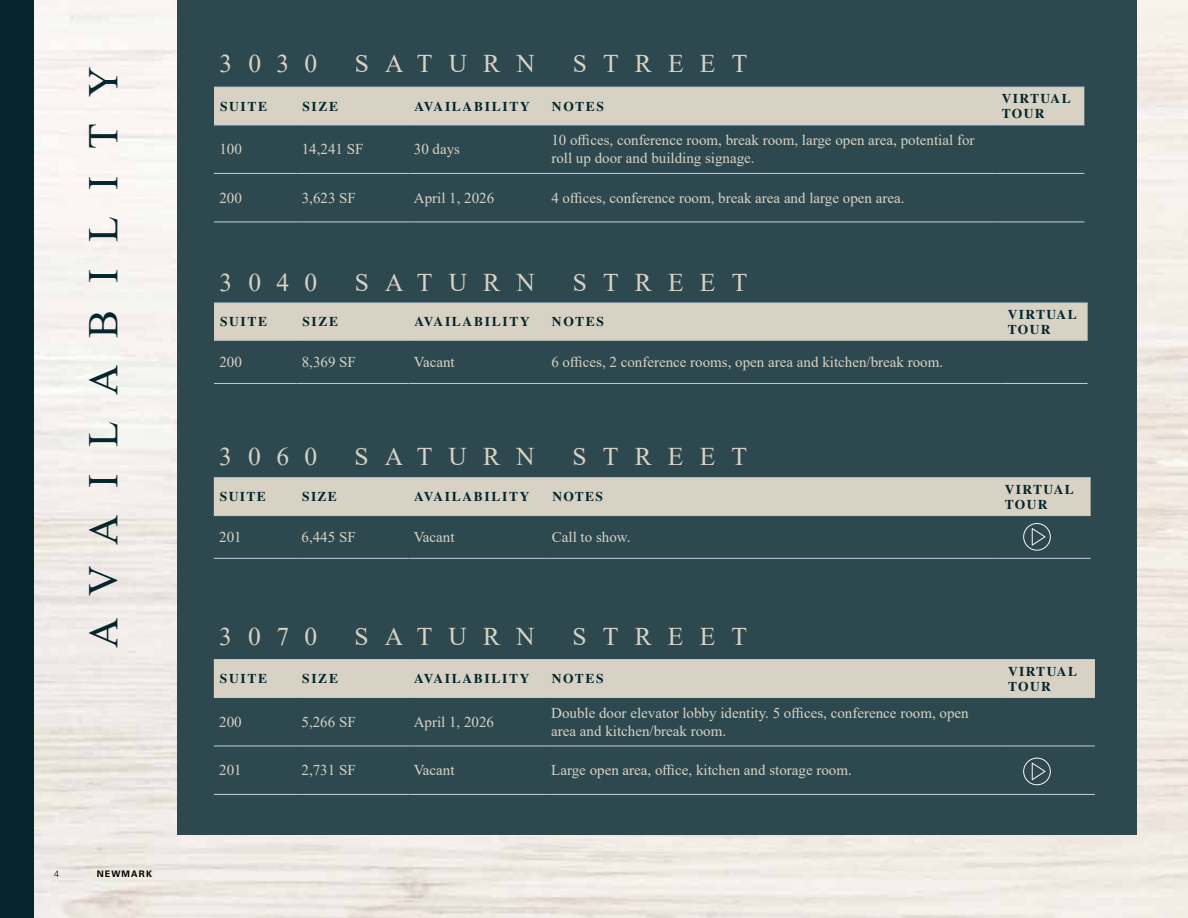
<style>
.page{position:relative;width:1188px;height:918px;background:#fff}
.page>*{position:absolute;margin:0;border:0;box-sizing:border-box;transform-origin:0 0}
.t1{font:42px "Times New Roman";letter-spacing:.635em;color:#05262d}
.t2{font:25.5px "Times New Roman";letter-spacing:.635em;color:#d7d2c4}
.t3{font:15px/18px "Times New Roman";color:#d7d2c4}
.t4{font:700 13.5px "Times";letter-spacing:.125em;color:#05262d}
.t5{font:700 13.5px/15px "Times";letter-spacing:.1em;color:#05262d}
.t6{font:700 9px "Univers LT Pro 65";letter-spacing:.125em;color:#000}
.t7{font:300 9px "Univers LT Pro 45";color:#000}
</style>
<div class="page">
<img style="left:33px;top:0;width:1155px;height:918px">
<div style="left:0;top:0;width:33px;height:918px;background:#05262d"></div>
<div style="left:177px;top:0;width:959px;height:834px;background:#2d494f"></div>
<div style="left:214px;top:478px;width:877px;height:37px;background:#d7d2c4"></div>
<hr style="left:214px;top:477px;width:82px;height:1px;background:#c0cde6">
<hr style="left:214px;top:515px;width:82px;height:1px;background:#c0cde6">
<hr style="left:214px;top:558px;width:82px;height:1px;background:#c0cde6">
<hr style="left:296px;top:477px;width:112px;height:1px;background:#c0cde6">
<hr style="left:296px;top:515px;width:112px;height:1px;background:#c0cde6">
<hr style="left:296px;top:558px;width:112px;height:1px;background:#c0cde6">
<hr style="left:408px;top:477px;width:138px;height:1px;background:#c0cde6">
<hr style="left:546px;top:477px;width:453px;height:1px;background:#c0cde6">
<hr style="left:999px;top:477px;width:92px;height:1px;background:#c0cde6">
<hr style="left:408px;top:515px;width:138px;height:1px;background:#c0cde6">
<hr style="left:546px;top:515px;width:453px;height:1px;background:#c0cde6">
<hr style="left:999px;top:515px;width:92px;height:1px;background:#c0cde6">
<hr style="left:408px;top:558px;width:138px;height:1px;background:#c0cde6">
<hr style="left:546px;top:558px;width:453px;height:1px;background:#c0cde6">
<hr style="left:999px;top:558px;width:92px;height:1px;background:#c0cde6">
<svg style="left:1023px;top:523px;width:28px;height:28px"></svg>
<div style="left:214px;top:88px;width:870px;height:37px;background:#d7d2c4"></div>
<hr style="left:214px;top:87px;width:82px;height:1px;background:#c0cde6">
<hr style="left:296px;top:87px;width:112px;height:1px;background:#c0cde6">
<hr style="left:408px;top:87px;width:138px;height:1px;background:#c0cde6">
<hr style="left:546px;top:87px;width:450px;height:1px;background:#c0cde6">
<hr style="left:996px;top:87px;width:88px;height:1px;background:#c0cde6">
<hr style="left:214px;top:125px;width:82px;height:1px;background:#c0cde6">
<hr style="left:214px;top:173px;width:82px;height:1px;background:#c0cde6">
<hr style="left:296px;top:125px;width:112px;height:1px;background:#c0cde6">
<hr style="left:296px;top:173px;width:112px;height:1px;background:#c0cde6">
<hr style="left:408px;top:125px;width:138px;height:1px;background:#c0cde6">
<hr style="left:408px;top:173px;width:138px;height:1px;background:#c0cde6">
<hr style="left:546px;top:125px;width:450px;height:1px;background:#c0cde6">
<hr style="left:546px;top:173px;width:450px;height:1px;background:#c0cde6">
<hr style="left:996px;top:125px;width:88px;height:1px;background:#c0cde6">
<hr style="left:996px;top:173px;width:88px;height:1px;background:#c0cde6">
<hr style="left:214px;top:222px;width:82px;height:1px;background:#c0cde6">
<hr style="left:296px;top:222px;width:112px;height:1px;background:#c0cde6">
<hr style="left:408px;top:222px;width:138px;height:1px;background:#c0cde6">
<hr style="left:546px;top:222px;width:450px;height:1px;background:#c0cde6">
<hr style="left:996px;top:222px;width:88px;height:1px;background:#c0cde6">
<div style="left:214px;top:304px;width:874px;height:36px;background:#d7d2c4"></div>
<hr style="left:214px;top:340px;width:82px;height:1px;background:#c7c8ca">
<hr style="left:296px;top:340px;width:112px;height:1px;background:#c7c8ca">
<hr style="left:408px;top:340px;width:138px;height:1px;background:#c7c8ca">
<hr style="left:546px;top:340px;width:456px;height:1px;background:#c7c8ca">
<hr style="left:1002px;top:340px;width:86px;height:1px;background:#c7c8ca">
<hr style="left:214px;top:383px;width:82px;height:1px;background:#c7c8ca">
<hr style="left:296px;top:383px;width:112px;height:1px;background:#c7c8ca">
<hr style="left:408px;top:383px;width:138px;height:1px;background:#c7c8ca">
<hr style="left:546px;top:383px;width:456px;height:1px;background:#c7c8ca">
<hr style="left:214px;top:303px;width:82px;height:1px;background:#c0cde6">
<hr style="left:296px;top:303px;width:112px;height:1px;background:#c0cde6">
<hr style="left:408px;top:303px;width:138px;height:1px;background:#c0cde6">
<hr style="left:546px;top:303px;width:456px;height:1px;background:#c0cde6">
<hr style="left:1002px;top:303px;width:86px;height:1px;background:#c0cde6">
<hr style="left:1002px;top:383px;width:86px;height:1px;background:#c0cde6">
<div style="left:214px;top:660px;width:881px;height:37px;background:#d7d2c4"></div>
<hr style="left:214px;top:659px;width:82px;height:1px;background:#c0cde6">
<hr style="left:296px;top:659px;width:112px;height:1px;background:#c0cde6">
<hr style="left:408px;top:659px;width:138px;height:1px;background:#c0cde6">
<hr style="left:546px;top:659px;width:456px;height:1px;background:#c0cde6">
<hr style="left:1002px;top:659px;width:93px;height:1px;background:#c0cde6">
<hr style="left:214px;top:697px;width:82px;height:1px;background:#c0cde6">
<hr style="left:296px;top:697px;width:112px;height:1px;background:#c0cde6">
<hr style="left:408px;top:697px;width:138px;height:1px;background:#c0cde6">
<hr style="left:546px;top:697px;width:456px;height:1px;background:#c0cde6">
<hr style="left:1002px;top:697px;width:93px;height:1px;background:#c0cde6">
<hr style="left:1002px;top:746px;width:93px;height:1px;background:#c0cde6">
<hr style="left:1002px;top:794px;width:93px;height:1px;background:#c0cde6">
<hr style="left:214px;top:746px;width:82px;height:1px;background:#c0cde6">
<hr style="left:214px;top:794px;width:82px;height:1px;background:#c0cde6">
<hr style="left:296px;top:746px;width:112px;height:1px;background:#c0cde6">
<hr style="left:296px;top:794px;width:112px;height:1px;background:#c0cde6">
<hr style="left:408px;top:746px;width:138px;height:1px;background:#c0cde6">
<hr style="left:546px;top:746px;width:456px;height:1px;background:#c0cde6">
<hr style="left:408px;top:794px;width:138px;height:1px;background:#c0cde6">
<hr style="left:546px;top:794px;width:456px;height:1px;background:#c0cde6">
<svg style="left:1023px;top:758px;width:28px;height:27px"></svg>
<h1 class="t1" style="left:74px;top:648px;width:583px;rotate:-90deg">AVAILABILITY</h1>
<p class="t7" style="left:54px;top:867px;width:7px">4</p>
<p class="t6" style="left:97px;top:867px;width:57px">NEWMARK</p>
<h2 class="t2" style="left:219px;top:46px;width:99px">3030</h2>
<h2 class="t2" style="left:355px;top:46px;width:182px">SATURN</h2>
<h2 class="t2" style="left:573px;top:46px;width:176px">STREET</h2>
<p class="t4" style="left:220px;top:98px;width:49px">SUITE</p>
<p class="t4" style="left:302px;top:98px;width:37px">SIZE</p>
<p class="t4" style="left:414px;top:98px;width:117px">AVAILABILITY</p>
<p class="t4" style="left:552px;top:98px;width:53px">NOTES</p>
<p class="t5" style="left:1002px;top:91px;width:70px">VIRTUAL<br>TOUR</p>
<p class="t3" style="left:219px;top:140px;width:24px">100</p>
<p class="t3" style="left:302px;top:140px;width:63px">14,241 SF</p>
<p class="t3" style="left:414px;top:140px;width:48px">30 days</p>
<p class="t3" style="left:551px;top:131px;width:425px">10 offices, conference room, break room, large open area, potential for roll up door and building signage.</p>
<p class="t3" style="left:219px;top:188px;width:24px">200</p>
<p class="t3" style="left:302px;top:188px;width:56px">3,623 SF</p>
<p class="t3" style="left:414px;top:188px;width:82px">April 1, 2026</p>
<p class="t3" style="left:551px;top:188px;width:355px">4 offices, conference room, break area and large open area.</p>
<h2 class="t2" style="left:219px;top:265px;width:99px">3040</h2>
<h2 class="t2" style="left:355px;top:265px;width:182px">SATURN</h2>
<h2 class="t2" style="left:573px;top:265px;width:176px">STREET</h2>
<p class="t4" style="left:220px;top:314px;width:49px">SUITE</p>
<p class="t4" style="left:302px;top:314px;width:37px">SIZE</p>
<p class="t4" style="left:414px;top:314px;width:117px">AVAILABILITY</p>
<p class="t4" style="left:552px;top:314px;width:53px">NOTES</p>
<p class="t5" style="left:1008px;top:306px;width:70px">VIRTUAL<br>TOUR</p>
<p class="t3" style="left:219px;top:352px;width:24px">200</p>
<p class="t3" style="left:302px;top:352px;width:56px">8,369 SF</p>
<p class="t3" style="left:414px;top:352px;width:42px">Vacant</p>
<p class="t3" style="left:551px;top:352px;width:393px">6 offices, 2 conference rooms, open area and kitchen/break room.</p>
<h2 class="t2" style="left:219px;top:438px;width:99px">3060</h2>
<h2 class="t2" style="left:355px;top:438px;width:182px">SATURN</h2>
<h2 class="t2" style="left:573px;top:438px;width:176px">STREET</h2>
<p class="t4" style="left:220px;top:489px;width:47px">SUITE</p>
<p class="t4" style="left:302px;top:489px;width:36px">SIZE</p>
<p class="t4" style="left:414px;top:489px;width:117px">AVAILABILITY</p>
<p class="t4" style="left:552px;top:489px;width:52px">NOTES</p>
<p class="t5" style="left:1005px;top:481px;width:70px">VIRTUAL<br>TOUR</p>
<p class="t3" style="left:219px;top:527px;width:24px">201</p>
<p class="t3" style="left:302px;top:527px;width:56px">6,445 SF</p>
<p class="t3" style="left:414px;top:527px;width:42px">Vacant</p>
<p class="t3" style="left:552px;top:527px;width:80px">Call to show.</p>
<h2 class="t2" style="left:219px;top:618px;width:99px">3070</h2>
<h2 class="t2" style="left:355px;top:618px;width:182px">SATURN</h2>
<h2 class="t2" style="left:573px;top:618px;width:176px">STREET</h2>
<p class="t4" style="left:220px;top:671px;width:49px">SUITE</p>
<p class="t4" style="left:302px;top:671px;width:37px">SIZE</p>
<p class="t4" style="left:414px;top:671px;width:117px">AVAILABILITY</p>
<p class="t4" style="left:552px;top:671px;width:53px">NOTES</p>
<p class="t5" style="left:1008px;top:663px;width:70px">VIRTUAL<br>TOUR</p>
<p class="t3" style="left:219px;top:712px;width:24px">200</p>
<p class="t3" style="left:302px;top:712px;width:56px">5,266 SF</p>
<p class="t3" style="left:414px;top:712px;width:82px">April 1, 2026</p>
<p class="t3" style="left:551px;top:703px;width:419px">Double door elevator lobby identity. 5 offices, conference room, open area and kitchen/break room.</p>
<p class="t3" style="left:219px;top:761px;width:24px">201</p>
<p class="t3" style="left:302px;top:761px;width:56px">2,731 SF</p>
<p class="t3" style="left:414px;top:761px;width:42px">Vacant</p>
<p class="t3" style="left:551px;top:761px;width:302px">Large open area, office, kitchen and storage room.</p>
</div>
